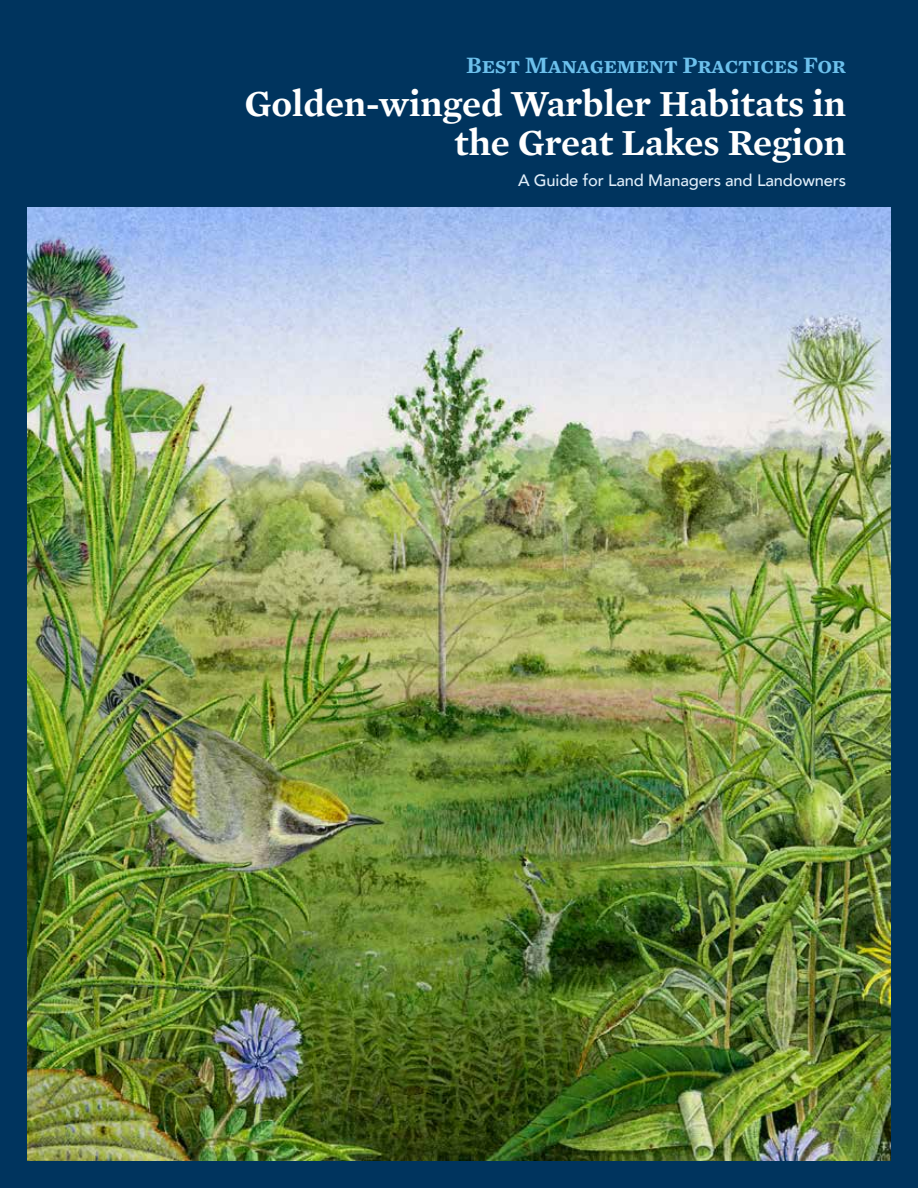
<style>
.page{position:relative;width:918px;height:1188px;background:#00345e}
.page>*{position:absolute;margin:0;border:0;box-sizing:border-box;transform-origin:0 0}
.t1{font:600 37.5px/39px "Mercury Text G2";color:#fff;text-align:right}
.t2{font:600 24px "Mercury Text G2";letter-spacing:-.01em;color:#6cc0ec}
.t3{font:500 16.5px "Avenir LT Com";letter-spacing:-.01em;color:#e0eefa}
</style>
<div class="page">
<img style="left:27px;top:207px;width:864px;height:954px">
<p class="t2" style="left:466px;top:47px;width:381px">Best Management Practices For</p>
<p class="t1" style="left:244px;top:82px;width:603px">Golden-winged Warbler Habitats in the Great Lakes Region</p>
<p class="t3" style="left:518px;top:170px;width:329px">A Guide for Land Managers and Landowners</p>
</div>
